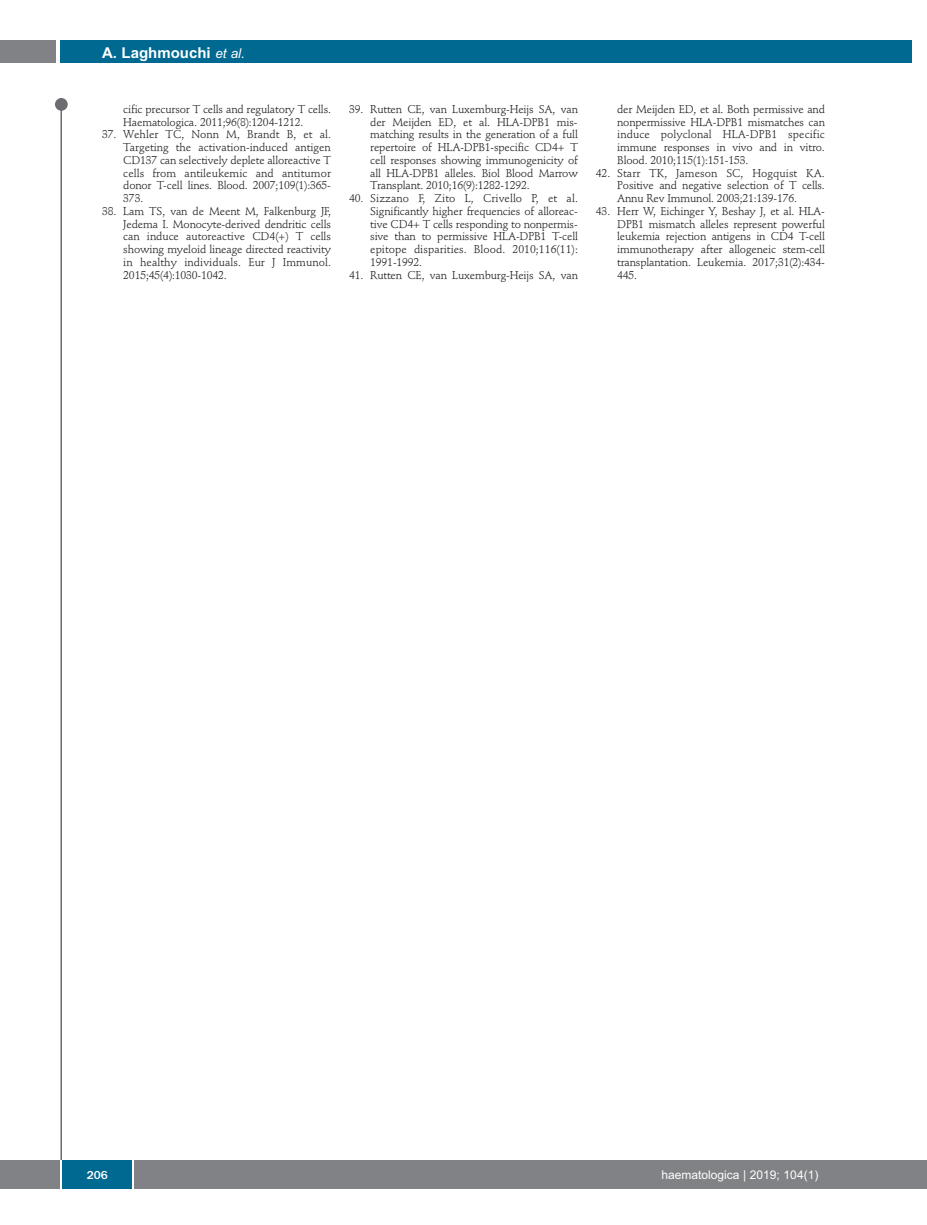
<style>
.page{position:relative;width:927px;height:1225px;background:#fff}
.page>*{position:absolute;margin:0;border:0;box-sizing:border-box;transform-origin:0 0}
.t1{font:700 15px "Arial";color:#fff}
.t2{font:12px "Arial";color:#fff}
.t3{font:500 12px "Franklin Gothic";color:#fff}
.t4{font:11.25px/12.8px "Stempel Schneidler";letter-spacing:-.015em;color:#231f20;text-align:justify}
.s1{font-weight:400;font-style:italic;font-size:13.5px}
</style>
<div class="page">
<div style="left:911px;top:1160px;width:16px;height:28px;background:#808285"></div>
<div style="left:55px;top:98px;width:13px;height:13px;background:#6c6d70;border-radius:50%"></div>
<hr style="left:60px;top:101px;width:2px;height:1061px;background:#6c6d70">
<div style="left:60px;top:40px;width:852px;height:22px;background:#006991"></div>
<div style="left:0;top:40px;width:56px;height:22px;background:#808285"></div>
<div style="left:0;top:1160px;width:911px;height:28px;background:#808285"></div>
<div style="left:62px;top:1160px;width:71px;height:28px;background:#006991"></div>
<hr style="left:60px;top:1160px;width:2px;height:28px;background:#fff">
<svg style="left:133px;top:1160px;width:1px;height:28px"></svg>
<h1 class="t1" style="left:102px;top:44px;width:144px">A. Laghmouchi <span class="s1">et al.</span></h1>
<p class="t4" style="left:123px;top:104px;width:209px">cific precursor T cells and regulatory T cells.<br>Haematologica. 2011;96(8):1204-1212.</p>
<p class="t4" style="left:123px;top:129px;width:209px;text-indent:-21px">37. Wehler TC, Nonn M, Brandt B, et al.<br>Targeting the activation-induced antigen CD137 can selectively deplete alloreactive T cells from antileukemic and antitumor donor T-cell lines. Blood. 2007;109(1):365- 373.</p>
<p class="t4" style="left:123px;top:206px;width:209px;text-indent:-21px">38. Lam TS, van de Meent M, Falkenburg JF, Jedema I. Monocyte-derived dendritic cells can induce autoreactive CD4(+) T cells showing myeloid lineage directed reactivity in healthy individuals. Eur J Immunol.<br>2015;45(4):1030-1042.</p>
<p class="t4" style="left:370px;top:104px;width:209px;text-indent:-21px">39. Rutten CE, van Luxemburg-Heijs SA, van der Meijden ED, et al. HLA-DPB1 mis&shy;matching results in the generation of a full repertoire of HLA-DPB1-specific CD4+ T cell responses showing immunogenicity of all HLA-DPB1 alleles. Biol Blood Marrow Transplant. 2010;16(9):1282-1292.</p>
<p class="t4" style="left:370px;top:193px;width:209px;text-indent:-21px">40. Sizzano F, Zito L, Crivello P, et al.<br>Significantly higher frequencies of alloreac&shy;tive CD4+ T cells responding to nonpermis&shy;sive than to permissive HLA-DPB1 T-cell epitope disparities. Blood. 2010;116(11):<br>1991-1992.</p>
<p class="t4" style="left:349px;top:269px;width:230px">41. Rutten CE, van Luxemburg-Heijs SA, van</p>
<p class="t4" style="left:617px;top:104px;width:209px">der Meijden ED, et al. Both permissive and nonpermissive HLA-DPB1 mismatches can induce polyclonal HLA-DPB1 specific immune responses in vivo and in vitro.<br>Blood. 2010;115(1):151-153.</p>
<p class="t4" style="left:617px;top:167px;width:209px;text-indent:-21px">42. Starr TK, Jameson SC, Hogquist KA.<br>Positive and negative selection of T cells.<br>Annu Rev Immunol. 2003;21:139-176.</p>
<p class="t4" style="left:617px;top:206px;width:209px;text-indent:-21px">43. Herr W, Eichinger Y, Beshay J, et al. HLA-DPB1 mismatch alleles represent powerful leukemia rejection antigens in CD4 T-cell immunotherapy after allogeneic stem-cell transplantation. Leukemia. 2017;31(2):434- 445.</p>
<p class="t3" style="left:87px;top:1167px;width:23px">206</p>
<p class="t2" style="left:661px;top:1167px;width:158px">haematologica | 2019; 104(1)</p>
</div>
